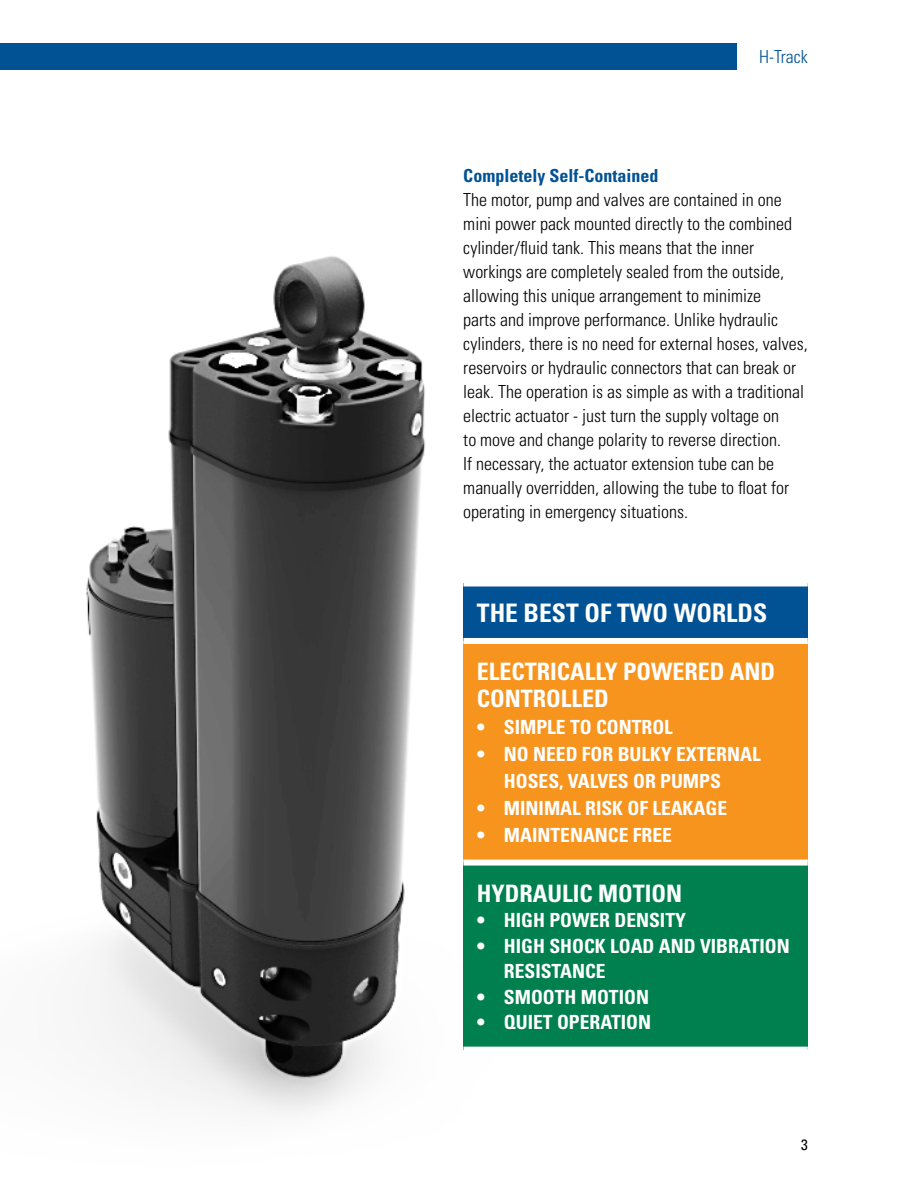
<style>
.page{position:relative;width:918px;height:1188px;background:#fff}
.page>*{position:absolute;margin:0;border:0;box-sizing:border-box;transform-origin:0 0}
.t1{font:700 condensed 25.5px "Univers";color:#fff}
.t2{font:700 condensed 24px/27px "Univers";color:#fff}
.t3{font:700 condensed 19.5px/27px "Univers";color:#fff}
.t4{font:300 condensed 18px/24px "Univers";color:#000}
.t5{font:700 condensed 18px "Univers";color:#005295}
.t6{font:300 condensed 18px "Univers";color:#005295}
.t7{font:condensed 15px "Univers LT Std";color:#000}
</style>
<div class="page">
<div style="left:0;top:43px;width:737px;height:27px;background:#005295"></div>
<img style="left:86px;top:256px;width:340px;height:857px">
<div style="left:463px;top:584px;width:345px;height:57px;background:#005295"></div>
<div style="left:463px;top:641px;width:345px;height:222px;background:#f7941e"></div>
<div style="left:463px;top:863px;width:345px;height:187px;background:#00804f"></div>
<div style="left:463px;top:580px;width:345px;height:6px;background:#fff"></div>
<div style="left:463px;top:638px;width:345px;height:6px;background:#fff"></div>
<div style="left:463px;top:860px;width:345px;height:6px;background:#fff"></div>
<div style="left:463px;top:1047px;width:345px;height:6px;background:#fff"></div>
<p class="t6" style="left:759px;top:46px;width:50px">H-Track</p>
<p class="t5" style="left:463px;top:164px;width:197px">Completely Self-Contained</p>
<p class="t4" style="left:463px;top:187px;width:346px">The motor, pump and valves are contained in one mini power pack mounted directly to the combined cylinder/fluid tank. This means that the inner workings are completely sealed from the outside, allowing this unique arrangement to minimize<br>parts and improve performance. Unlike hydraulic cylinders, there is no need for external hoses, valves, reservoirs or hydraulic connectors that can break or leak. The operation is as simple as with a traditional electric actuator - just turn the supply voltage on<br>to move and change polarity to reverse direction.<br>If necessary, the actuator extension tube can be manually overridden, allowing the tube to float for operating in emergency situations.</p>
<h1 class="t1" style="left:477px;top:598px;width:292px">THE BEST OF TWO WORLDS</h1>
<h2 class="t2" style="left:477px;top:658px;width:300px">ELECTRICALLY POWERED AND<br>CONTROLLED</h2>
<p class="t3" style="left:477px;top:714px;width:198px">• SIMPLE TO CONTROL</p>
<p class="t3" style="left:504px;top:741px;width:258px;text-indent:-27px">• NO NEED FOR BULKY EXTERNAL<br>HOSES, VALVES OR PUMPS</p>
<p class="t3" style="left:477px;top:795px;width:252px">• MINIMAL RISK OF LEAKAGE</p>
<p class="t3" style="left:477px;top:822px;width:196px">• MAINTENANCE FREE</p>
<h2 class="t2" style="left:477px;top:880px;width:207px">HYDRAULIC MOTION</h2>
<p class="t3" style="left:477px;top:907px;width:211px">• HIGH POWER DENSITY</p>
<p class="t3" style="left:504px;top:933px;width:287px;line-height:25.5px;text-indent:-27px">• HIGH SHOCK LOAD AND VIBRATION<br>RESISTANCE</p>
<p class="t3" style="left:477px;top:983px;width:174px">• SMOOTH MOTION</p>
<p class="t3" style="left:477px;top:1009px;width:176px">• QUIET OPERATION</p>
<p class="t7" style="left:801px;top:1135px;width:8px">3</p>
</div>
